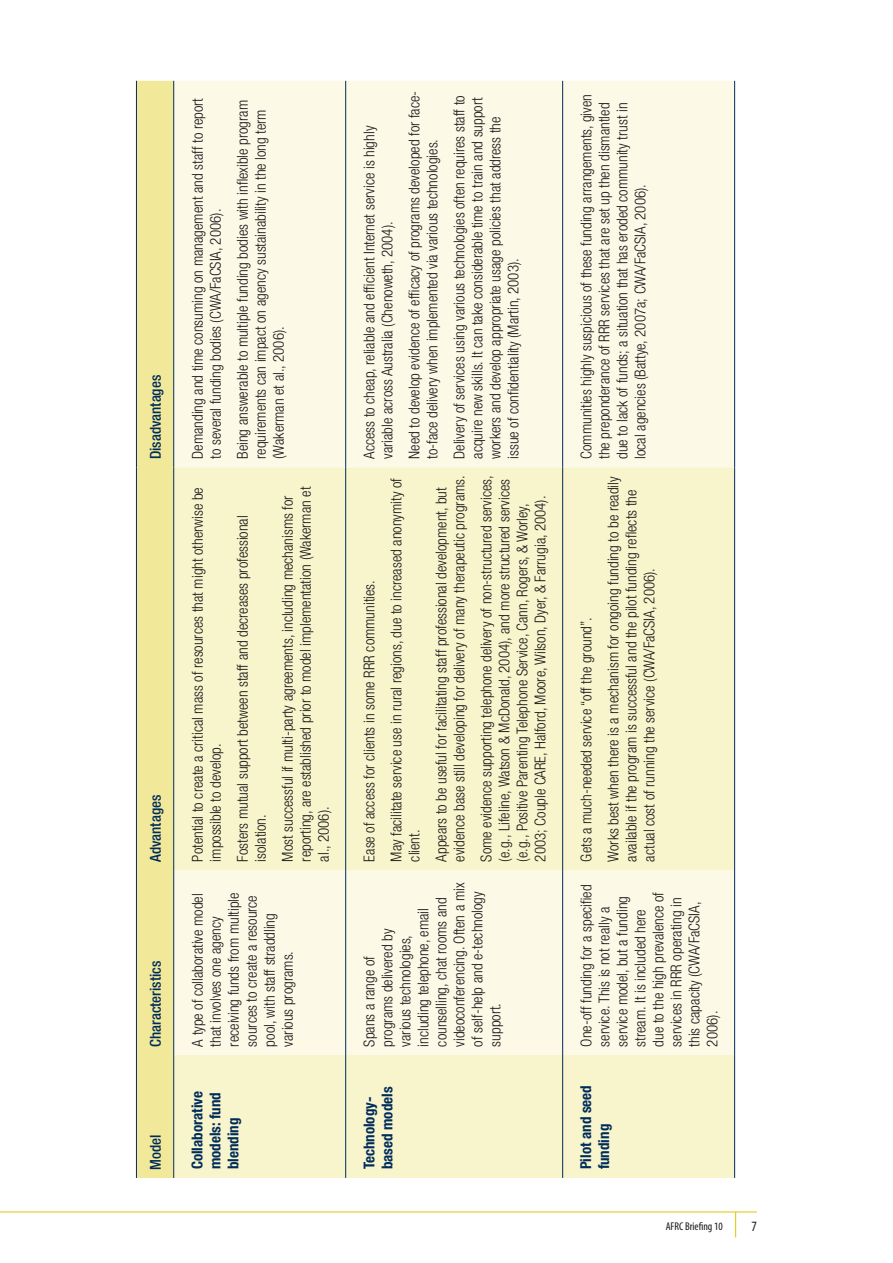
<style>
.page{position:relative;width:893px;height:1263px;background:#fff}
.page>*{position:absolute;margin:0;border:0;box-sizing:border-box;transform-origin:0 0}
.t1{font:300 condensed 15px/18px "Helvetica Neue";color:#1a171b}
.t2{font:700 condensed 15px/18px "Helvetica Neue";color:#002c5a}
.t3{font:500 condensed 15px "Helvetica Neue";color:#002c5a}
.t4{font:14.25px "Myriad MM 400 300";color:#1a171b}
.t5{font:11.25px "Myriad MM 400 300";letter-spacing:-.125em;color:#1a171b}
</style>
<div class="page">
<hr style="left:0;top:1211px;width:757px;height:1px;background:#ddc700">
<svg style="left:735px;top:1212px;width:1px;height:25px"></svg>
<div style="left:137px;top:81px;width:36px;height:1097px;background:#f1e999"></div>
<div style="left:174px;top:1055px;width:560px;height:123px;background:#f8f4cc"></div>
<svg style="left:174px;top:81px;width:560px;height:974px;background:#f7f4d9"></svg>
<hr style="left:136px;top:1055px;width:1px;height:123px;background:#002c5a">
<hr style="left:136px;top:870px;width:1px;height:185px;background:#002c5a">
<hr style="left:136px;top:467px;width:1px;height:403px;background:#002c5a">
<hr style="left:136px;top:81px;width:1px;height:386px;background:#002c5a">
<hr style="left:173px;top:1055px;width:1px;height:123px;background:#002c5a">
<hr style="left:173px;top:870px;width:1px;height:185px;background:#002c5a">
<hr style="left:173px;top:467px;width:1px;height:403px;background:#002c5a">
<hr style="left:173px;top:81px;width:1px;height:386px;background:#002c5a">
<hr style="left:345px;top:1055px;width:1px;height:123px;background:#002c5a">
<hr style="left:345px;top:870px;width:1px;height:185px;background:#002c5a">
<hr style="left:345px;top:467px;width:1px;height:403px;background:#002c5a">
<hr style="left:345px;top:81px;width:1px;height:386px;background:#002c5a">
<hr style="left:562px;top:1055px;width:1px;height:123px;background:#002c5a">
<hr style="left:562px;top:870px;width:1px;height:185px;background:#002c5a">
<hr style="left:562px;top:467px;width:1px;height:403px;background:#002c5a">
<hr style="left:562px;top:81px;width:1px;height:386px;background:#002c5a">
<hr style="left:734px;top:1055px;width:1px;height:123px;background:#002c5a">
<hr style="left:734px;top:870px;width:1px;height:185px;background:#002c5a">
<hr style="left:734px;top:467px;width:1px;height:403px;background:#002c5a">
<hr style="left:734px;top:81px;width:1px;height:386px;background:#002c5a">
<p class="t3" style="left:147px;top:459px;width:86px;rotate:-90deg">Disadvantages</p>
<p class="t3" style="left:147px;top:862px;width:69px;rotate:-90deg">Advantages</p>
<p class="t3" style="left:147px;top:1047px;width:88px;rotate:-90deg">Characteristics</p>
<p class="t3" style="left:147px;top:1170px;width:37px;rotate:-90deg">Model</p>
<p class="t1" style="left:188px;top:459px;width:362px;rotate:-90deg">Demanding and time consuming on management and staff to report to several funding bodies (CWA/FaCSIA, 2006).</p>
<p class="t1" style="left:233px;top:459px;width:360px;rotate:-90deg">Being answerable to multiple funding bodies with inflexible program requirements can impact on agency sustainability in the long term (Wakerman et al., 2006).</p>
<p class="t1" style="left:188px;top:861px;width:376px;rotate:-90deg">Potential to create a critical mass of resources that might otherwise be impossible to develop.</p>
<p class="t1" style="left:233px;top:861px;width:348px;rotate:-90deg">Fosters mutual support between staff and decreases professional isolation.</p>
<p class="t1" style="left:278px;top:861px;width:376px;rotate:-90deg">Most successful if multi-party agreements, including mechanisms for reporting, are established prior to model implementation (Wakerman et al., 2006).</p>
<p class="t1" style="left:188px;top:1046px;width:156px;rotate:-90deg">A type of collaborative model that involves one agency receiving funds from multiple sources to create a resource pool, with staff straddling various programs.</p>
<p class="t2" style="left:188px;top:1169px;width:80px;text-align:justify;rotate:-90deg">Collaborative models: fund blending</p>
<p class="t1" style="left:360px;top:459px;width:334px;rotate:-90deg">Access to cheap, reliable and efficient Internet service is highly variable across Australia (Chenoweth, 2004).</p>
<p class="t1" style="left:405px;top:459px;width:369px;rotate:-90deg">Need to develop evidence of efficacy of programs developed for face&shy;to-face delivery when implemented via various technologies.</p>
<p class="t1" style="left:450px;top:459px;width:365px;rotate:-90deg">Delivery of services using various technologies often requires staff to acquire new skills. It can take considerable time to train and support workers and develop appropriate usage policies that address the issue of confidentiality (Martin, 2003).</p>
<p class="t1" style="left:356px;top:861px;width:385px;line-height:27px;rotate:-90deg">Ease of access for clients in some RRR communities.<br>May facilitate service use in rural regions, due to increased anonymity of</p>
<p class="t1" style="left:401px;top:861px;width:376px;line-height:27px;rotate:-90deg">client.<br>Appears to be useful for facilitating staff professional development, but</p>
<p class="t1" style="left:446px;top:861px;width:388px;line-height:27px;rotate:-90deg">evidence base still developing for delivery of many therapeutic programs.<br>Some evidence supporting telephone delivery of non-structured services,</p>
<p class="t1" style="left:495px;top:861px;width:384px;rotate:-90deg">(e.g., Lifeline, Watson &amp; McDonald, 2004), and more structured services (e.g., Positive Parenting Telephone Service, Cann, Rogers, &amp; Worley,<br>2003; Couple CARE, Halford, Moore, Wilson, Dyer, &amp; Farrugia, 2004).</p>
<p class="t1" style="left:360px;top:1046px;width:165px;rotate:-90deg">Spans a range of<br>programs delivered by<br>various technologies,<br>including telephone, email counselling, chat rooms and videoconferencing. Often a mix of self-help and e-technology support.</p>
<p class="t2" style="left:360px;top:1169px;width:84px;rotate:-90deg">Technology&shy;based models</p>
<p class="t1" style="left:577px;top:459px;width:366px;rotate:-90deg">Communities highly suspicious of these funding arrangements, given the preponderance of RRR services that are set up then dismantled due to lack of funds; a situation that has eroded community trust in local agencies (Battye, 2007a; CWA/FaCSIA, 2006).</p>
<p class="t1" style="left:573px;top:861px;width:386px;line-height:27px;rotate:-90deg">Gets a much-needed service “off the ground”.<br>Works best when there is a mechanism for ongoing funding to be readily</p>
<p class="t1" style="left:622px;top:861px;width:373px;rotate:-90deg">available if the program is successful and the pilot funding reflects the actual cost of running the service (CWA/FaCSIA, 2006).</p>
<p class="t1" style="left:577px;top:1046px;width:163px;rotate:-90deg">One-off funding for a specified service. This is not really a service model, but a funding stream. It is included here<br>due to the high prevalence of services in RRR operating in this capacity (CWA/FaCSIA,<br>2006).</p>
<p class="t2" style="left:577px;top:1169px;width:86px;rotate:-90deg">Pilot and seed funding</p>
<p class="t5" style="left:666px;top:1221px;width:60px">AFRCBriefing 10</p>
<p class="t4" style="left:751px;top:1219px;width:9px">7</p>
</div>
